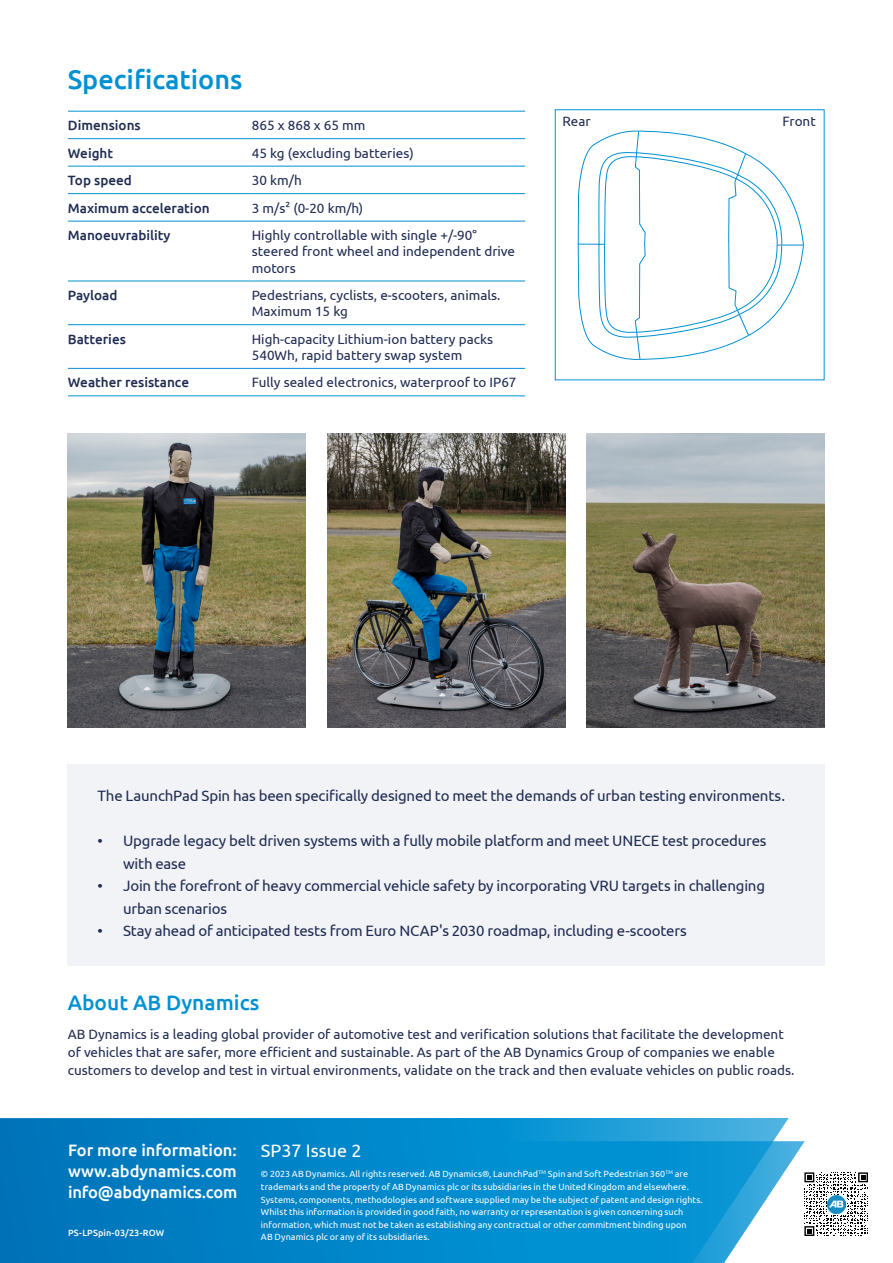
<style>
.page{position:relative;width:893px;height:1263px;background:#fff}
.page>*{position:absolute;margin:0;border:0;box-sizing:border-box;transform-origin:0 0}
.t1{font:500 27px "Ubuntu";color:#0091d3}
.t2{font:500 21px "Ubuntu";color:#0091d3}
.t3{font:18px "Ubuntu";color:#fff}
.t4{font:500 16.5px/21px "Ubuntu";color:#fff;text-align:justify}
.t5{font:15px/22.5px "Ubuntu";letter-spacing:-.01em;color:#202c52}
.t6{font:13.5px/16.2px "Ubuntu";color:#202c52}
.t7{font:500 13.5px "Ubuntu";color:#202c52}
.t8{font:9px/12.6px "Ubuntu";letter-spacing:.005em;color:#fff}
.t9{font:500 9px "Ubuntu";letter-spacing:.005em;color:#fff}
</style>
<div class="page">
<svg style="left:0;top:1118px;width:789px;height:23px;background:#118ecd"></svg>
<svg style="left:0;top:1141px;width:805px;height:122px;background:#0f8dcc"></svg>
<hr style="left:68px;top:111px;width:184px;height:1px;background:#0091d3">
<hr style="left:252px;top:111px;width:273px;height:1px;background:#0091d3">
<hr style="left:68px;top:138px;width:184px;height:1px;background:#0091d3">
<hr style="left:252px;top:138px;width:273px;height:1px;background:#0091d3">
<hr style="left:68px;top:166px;width:184px;height:1px;background:#0091d3">
<hr style="left:252px;top:166px;width:273px;height:1px;background:#0091d3">
<hr style="left:68px;top:193px;width:184px;height:1px;background:#0091d3">
<hr style="left:252px;top:193px;width:273px;height:1px;background:#0091d3">
<hr style="left:68px;top:221px;width:184px;height:1px;background:#0091d3">
<hr style="left:252px;top:221px;width:273px;height:1px;background:#0091d3">
<hr style="left:68px;top:281px;width:184px;height:1px;background:#0091d3">
<hr style="left:252px;top:281px;width:273px;height:1px;background:#0091d3">
<hr style="left:68px;top:324px;width:184px;height:1px;background:#0091d3">
<hr style="left:252px;top:324px;width:273px;height:1px;background:#0091d3">
<hr style="left:68px;top:368px;width:184px;height:1px;background:#0091d3">
<hr style="left:252px;top:368px;width:273px;height:1px;background:#0091d3">
<hr style="left:68px;top:395px;width:184px;height:1px;background:#0091d3">
<hr style="left:252px;top:395px;width:273px;height:1px;background:#0091d3">
<div style="left:68px;top:764px;width:757px;height:202px;background:#f2f3f6"></div>
<div style="left:802px;top:1170px;width:69px;height:69px;background:#fff"></div>
<svg style="left:804px;top:1172px;width:64px;height:64px"></svg>
<img style="left:827px;top:1195px;width:18px;height:18px">
<img style="left:587px;top:434px;width:238px;height:293px">
<img style="left:68px;top:434px;width:238px;height:293px">
<img style="left:327px;top:434px;width:238px;height:293px">
<svg style="left:577px;top:131px;width:227px;height:250px"></svg>
<h1 class="t1" style="left:68px;top:62px;width:176px">Specifications</h1>
<p class="t7" style="left:68px;top:117px;width:74px">Dimensions</p>
<p class="t6" style="left:252px;top:117px;width:115px">865 x 868 x 65 mm</p>
<p class="t7" style="left:68px;top:144px;width:47px">Weight</p>
<p class="t6" style="left:252px;top:144px;width:164px">45 kg (excluding batteries)</p>
<p class="t7" style="left:68px;top:172px;width:66px">Top speed</p>
<p class="t6" style="left:252px;top:172px;width:51px">30 km/h</p>
<p class="t7" style="left:68px;top:199px;width:143px">Maximum acceleration</p>
<p class="t6" style="left:252px;top:199px;width:113px">3 m/s2 (0-20 km/h)</p>
<p class="t7" style="left:68px;top:227px;width:104px">Manoeuvrability</p>
<p class="t6" style="left:252px;top:227px;width:265px">Highly controllable with single +/-90° steered front wheel and independent drive motors</p>
<p class="t7" style="left:68px;top:287px;width:51px">Payload</p>
<p class="t6" style="left:252px;top:287px;width:250px">Pedestrians, cyclists, e-scooters, animals.<br>Maximum 15 kg</p>
<p class="t7" style="left:68px;top:330px;width:59px">Batteries</p>
<p class="t6" style="left:252px;top:330px;width:243px">High-capacity Lithium-ion battery packs<br>540Wh, rapid battery swap system</p>
<p class="t7" style="left:68px;top:374px;width:123px">Weather resistance</p>
<p class="t6" style="left:252px;top:374px;width:266px">Fully sealed electronics, waterproof to IP67</p>
<p class="t6" style="left:562px;top:113px;width:30px">Rear</p>
<p class="t6" style="left:783px;top:113px;width:35px">Front</p>
<p class="t5" style="left:98px;top:784px;width:689px">The LaunchPad Spin has been specifically designed to meet the demands of urban testing environments.</p>
<p class="t5" style="left:123px;top:829px;width:645px;text-indent:-26px">• Upgrade legacy belt driven systems with a fully mobile platform and meet UNECE test procedures with ease</p>
<p class="t5" style="left:123px;top:874px;width:643px;text-indent:-26px">• Join the forefront of heavy commercial vehicle safety by incorporating VRU targets in challenging urban scenarios</p>
<p class="t5" style="left:98px;top:919px;width:591px">• Stay ahead of anticipated tests from Euro NCAP's 2030 roadmap, including e-scooters</p>
<h2 class="t2" style="left:68px;top:989px;width:193px">About AB Dynamics</h2>
<p class="t6" style="left:68px;top:1025px;width:728px;line-height:18px">AB Dynamics is a leading global provider of automotive test and verification solutions that facilitate the development of vehicles that are safer, more efficient and sustainable. As part of the AB Dynamics Group of companies we enable customers to develop and test in virtual environments, validate on the track and then evaluate vehicles on public roads.</p>
<p class="t4" style="left:68px;top:1139px;width:171px">For more information: www.abdynamics.com info@abdynamics.com</p>
<h3 class="t3" style="left:261px;top:1140px;width:102px">SP37 Issue 2</h3>
<p class="t8" style="left:261px;top:1167px;width:443px">© 2023 AB Dynamics. All rights reserved. AB Dynamics®, LaunchPad<sup>TM</sup> Spin and Soft Pedestrian 360<sup>TM</sup> are trademarks and the property of AB Dynamics plc or its subsidiaries in the United Kingdom and elsewhere.<br>Systems, components, methodologies and software supplied may be the subject of patent and design rights.<br>Whilst this information is provided in good faith, no warranty or representation is given concerning such information, which must not be taken as establishing any contractual or other commitment binding upon<br>AB Dynamics plc or any of its subsidiaries.</p>
<p class="t9" style="left:68px;top:1227px;width:98px">PS-LPSpin-03/23-ROW</p>
</div>
